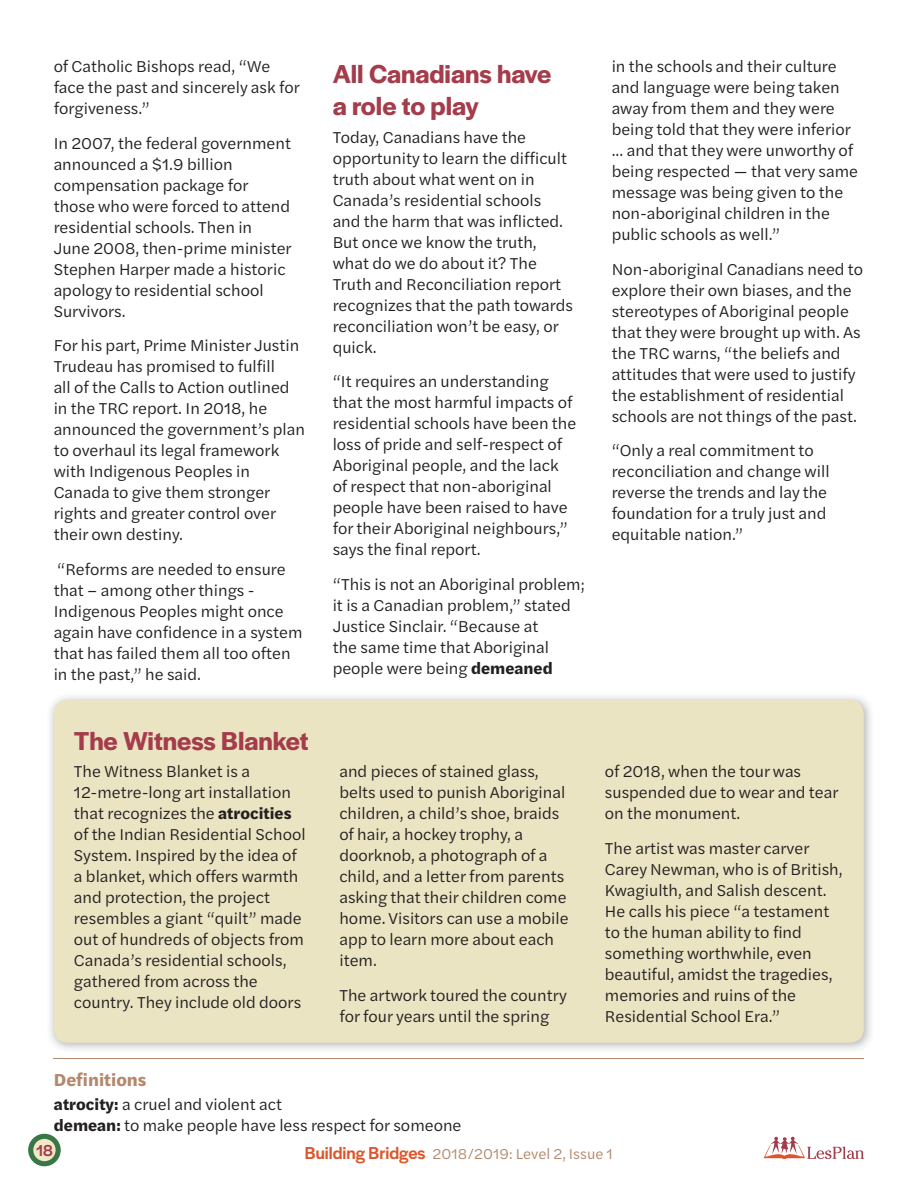
<style>
.page{position:relative;width:918px;height:1188px;background:#fff}
.page>*{position:absolute;margin:0;border:0;box-sizing:border-box;transform-origin:0 0}
.t1{font:600 27px/31.5px "Halyard Display";color:#a43c4b}
.t2{font:700 18px "Halyard Text";color:#b4886c}
.t3{font:16.5px/21px "Halyard Text";color:#231f20}
.t4{font:500 16.5px "Halyard Display";color:#a43c4b}
.t5{font:15px "Halyard Text";color:#b4886c}
.s1{font-weight:700}
.s2{font-family:"Halyard Display";font-weight:500;font-size:18px;color:#dd552a}
</style>
<div class="page">
<img style="left:49px;top:696px;width:822px;height:354px">
<div style="left:54px;top:700px;width:810px;height:343px;background:#ebe4c3;border-radius:14px"></div>
<hr style="left:54px;top:1058px;width:810px;height:1px;background:#b4886c">
<svg style="left:28px;top:1134px;width:33px;height:32px"></svg>
<svg style="left:764px;top:1137px;width:100px;height:22px"></svg>
<p class="t3" style="left:54px;top:58px;width:248px">of Catholic Bishops read, “We face the past and sincerely ask for forgiveness.”</p>
<p class="t3" style="left:54px;top:134px;width:240px">In 2007, the federal government announced a $1.9 billion compensation package for those who were forced to attend residential schools. Then in<br>June 2008, then-prime minister<br>Stephen Harper made a historic apology to residential school<br>Survivors.</p>
<p class="t3" style="left:54px;top:337px;width:253px">For his part, Prime Minister Justin<br>Trudeau has promised to fulfill<br>all of the Calls to Action outlined in the TRC report. In 2018, he announced the government’s plan to overhaul its legal framework with Indigenous Peoples in<br>Canada to give them stronger rights and greater control over their own destiny.</p>
<p class="t3" style="left:54px;top:560px;width:250px">“Reforms are needed to ensure that – among other things -<br>Indigenous Peoples might once again have confidence in a system that has failed them all too often in the past,” he said.</p>
<h1 class="t1" style="left:333px;top:61px;width:220px">All Canadians have a role to play</h1>
<p class="t3" style="left:333px;top:128px;width:242px">Today, Canadians have the opportunity to learn the difficult truth about what went on in<br>Canada’s residential schools and the harm that was inflicted.<br>But once we know the truth, what do we do about it? The<br>Truth and Reconciliation report recognizes that the path towards reconciliation won’t be easy, or quick.</p>
<p class="t3" style="left:333px;top:373px;width:245px">“It requires an understanding that the most harmful impacts of residential schools have been the loss of pride and self-respect of<br>Aboriginal people, and the lack of respect that non-aboriginal people have been raised to have for their Aboriginal neighbours,” says the final report.</p>
<p class="t3" style="left:333px;top:575px;width:254px">“This is not an Aboriginal problem; it is a Canadian problem,” stated<br>Justice Sinclair. “Because at<br>the same time that Aboriginal people were being <span class="s1">demeaned</span></p>
<h1 class="t1" style="left:74px;top:727px;width:236px">The Witness Blanket</h1>
<p class="t3" style="left:74px;top:763px;width:233px">The Witness Blanket is a<br>12-metre-long art installation that recognizes the <span class="s1">atrocities </span>of the Indian Residential School<br>System. Inspired by the idea of a blanket, which offers warmth and protection, the project resembles a giant “quilt” made out of hundreds of objects from<br>Canada’s residential schools, gathered from across the country. They include old doors</p>
<p class="t3" style="left:339px;top:763px;width:231px">and pieces of stained glass, belts used to punish Aboriginal children, a child’s shoe, braids of hair, a hockey trophy, a doorknob, a photograph of a child, and a letter from parents asking that their children come home. Visitors can use a mobile app to learn more about each item.</p>
<p class="t3" style="left:339px;top:986px;width:229px">The artwork toured the country for four years until the spring</p>
<p class="t2" style="left:54px;top:1073px;width:94px">Definitions</p>
<p class="t3" style="left:54px;top:1095px;width:409px"><span class="s1">atrocity:</span> a cruel and violent act<br><span class="s1">demean:</span> to make people have less respect for someone</p>
<p class="t3" style="left:612px;top:58px;width:248px">in the schools and their culture and language were being taken away from them and they were being told that they were inferior ... and that they were unworthy of being respected — that very same message was being given to the non-aboriginal children in the public schools as well.”</p>
<p class="t3" style="left:612px;top:260px;width:253px">Non-aboriginal Canadians need to explore their own biases, and the stereotypes of Aboriginal people that they were brought up with. As the TRC warns, “the beliefs and attitudes that were used to justify the establishment of residential schools are not things of the past.</p>
<p class="t3" style="left:612px;top:442px;width:219px">“Only a real commitment to reconciliation and change will reverse the trends and lay the foundation for a truly just and equitable nation.”</p>
<p class="t3" style="left:605px;top:763px;width:235px">of 2018, when the tour was suspended due to wear and tear on the monument.</p>
<p class="t3" style="left:605px;top:839px;width:239px">The artist was master carver<br>Carey Newman, who is of British,<br>Kwagiulth, and Salish descent.<br>He calls his piece “a testament to the human ability to find something worthwhile, even beautiful, amidst the tragedies, memories and ruins of the<br>Residential School Era.”</p>
<p class="t4" style="left:36px;top:1144px;width:18px">18</p>
<p class="t5" style="left:305px;top:1148px;width:310px"><span class="s2">Building Bridges</span> 2018/2019: Level 2, Issue 1</p>
</div>
